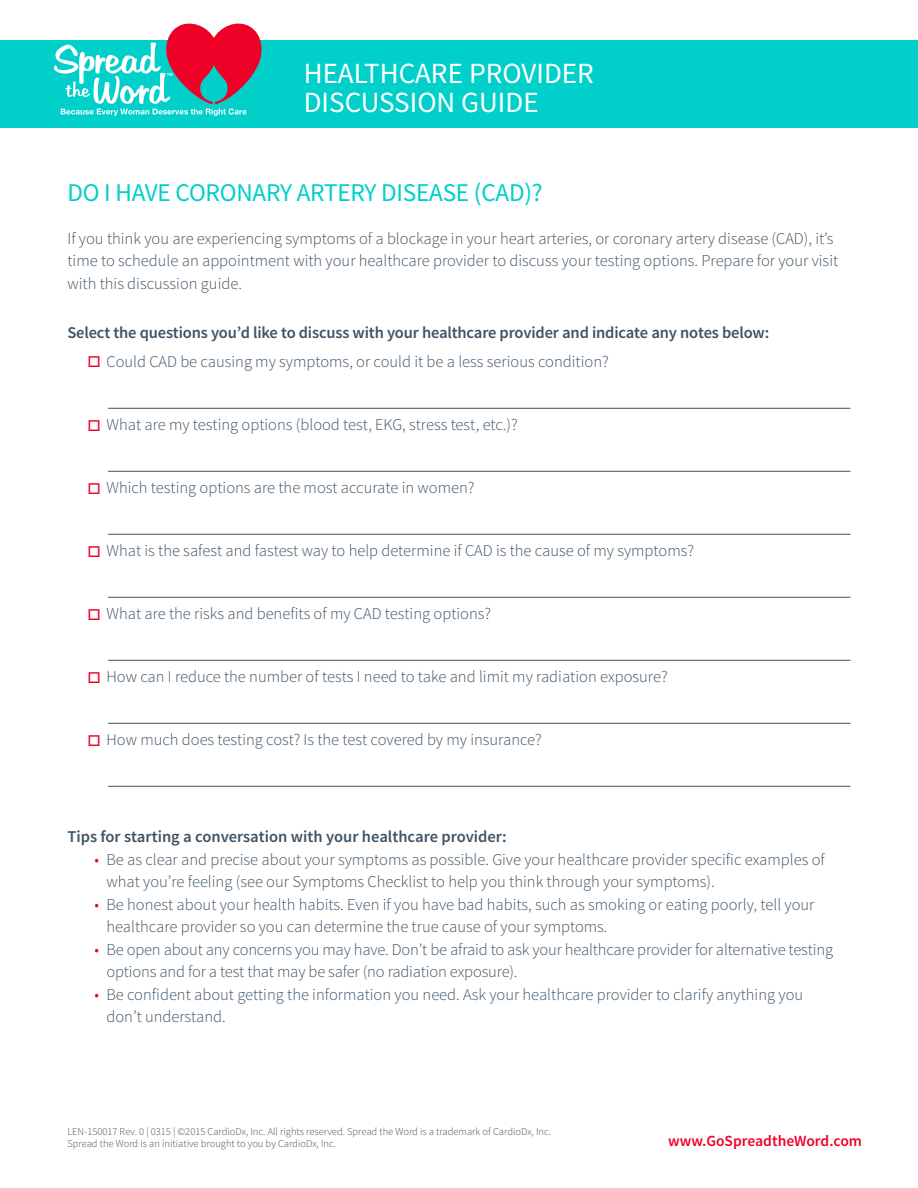
<style>
.page{position:relative;width:918px;height:1188px;background:#fff}
.page>*{position:absolute;margin:0;border:0;box-sizing:border-box;transform-origin:0 0}
.t1{font:29.25px/29.1px "Source Sans Pro";color:#fff}
.t2{font:25.5px "Source Sans Pro";letter-spacing:-.01em;color:#00cfca}
.Body{font:300 16.5px/22.5px "Source Sans Pro";color:#3e5364}
.Bullet_check_with_ru{font:300 16.5px "Source Sans Pro";color:#3e5364}
.Body-2{font:600 16.5px "Source Sans Pro";letter-spacing:-.01em;color:#3e5364}
.t3{font:600 15.6px "Source Sans Pro";color:#ef0027}
.t4{font:300 10.5px/11.6px "Source Sans Pro";color:#3e5364}
.s1{color:#ef0027}
</style>
<div class="page">
<hr style="left:108px;top:408px;width:742px;height:1px;background:#3e5364">
<hr style="left:108px;top:471px;width:742px;height:1px;background:#3e5364">
<hr style="left:108px;top:534px;width:742px;height:1px;background:#3e5364">
<hr style="left:108px;top:597px;width:742px;height:1px;background:#3e5364">
<hr style="left:108px;top:660px;width:742px;height:1px;background:#3e5364">
<hr style="left:108px;top:723px;width:742px;height:1px;background:#3e5364">
<hr style="left:108px;top:786px;width:742px;height:1px;background:#3e5364">
<div style="left:0;top:40px;width:918px;height:88px;background:#00cfca"></div>
<svg style="left:54px;top:23px;width:208px;height:93px"></svg>
<p class="t1" style="left:304px;top:59px;width:292px">HEALTHCARE PROVIDER<br>DISCUSSION GUIDE</p>
<h1 class="t2" style="left:68px;top:176px;width:477px">DO I HAVE CORONARY ARTERY DISEASE (CAD)?</h1>
<p class="Body" style="left:68px;top:227px;width:772px">If you think you are experiencing symptoms of a blockage in your heart arteries, or coronary artery disease (CAD), it’s time to schedule an appointment with your healthcare provider to discuss your testing options. Prepare for your visit with this discussion guide.</p>
<p class="Body-2" style="left:68px;top:322px;width:703px">Select the questions you’d like to discuss with your healthcare provider and indicate any notes below:</p>
<p class="Bullet_check_with_ru" style="left:88px;top:352px;width:523px"><span class="s1">□</span> Could CAD be causing my symptoms, or could it be a less serious condition?</p>
<p class="Bullet_check_with_ru" style="left:88px;top:415px;width:432px"><span class="s1">□</span> What are my testing options (blood test, EKG, stress test, etc.)?</p>
<p class="Bullet_check_with_ru" style="left:88px;top:478px;width:388px"><span class="s1">□</span> Which testing options are the most accurate in women?</p>
<p class="Bullet_check_with_ru" style="left:88px;top:541px;width:608px"><span class="s1">□</span> What is the safest and fastest way to help determine if CAD is the cause of my symptoms?</p>
<p class="Bullet_check_with_ru" style="left:88px;top:604px;width:405px"><span class="s1">□</span> What are the risks and benefits of my CAD testing options?</p>
<p class="Bullet_check_with_ru" style="left:88px;top:667px;width:581px"><span class="s1">□</span> How can I reduce the number of tests I need to take and limit my radiation exposure?</p>
<p class="Bullet_check_with_ru" style="left:88px;top:730px;width:456px"><span class="s1">□</span> How much does testing cost? Is the test covered by my insurance?</p>
<p class="Body-2" style="left:68px;top:826px;width:441px">Tips for starting a conversation with your healthcare provider:</p>
<p class="Body" style="left:106px;top:848px;width:720px;text-indent:-12px"><span class="s1">•</span> Be as clear and precise about your symptoms as possible. Give your healthcare provider specific examples of what you’re feeling (see our Symptoms Checklist to help you think through your symptoms).</p>
<p class="Body" style="left:106px;top:893px;width:710px;text-indent:-12px"><span class="s1">•</span> Be honest about your health habits. Even if you have bad habits, such as smoking or eating poorly, tell your healthcare provider so you can determine the true cause of your symptoms.</p>
<p class="Body" style="left:106px;top:938px;width:728px;text-indent:-12px"><span class="s1">•</span> Be open about any concerns you may have. Don’t be afraid to ask your healthcare provider for alternative testing options and for a test that may be safer (no radiation exposure).</p>
<p class="Body" style="left:106px;top:983px;width:698px;text-indent:-12px"><span class="s1">•</span> Be confident about getting the information you need. Ask your healthcare provider to clarify anything you don’t understand.</p>
<p class="t4" style="left:68px;top:1126px;width:485px">LEN-150017 Rev. 0 | 0315 | ©2015 CardioDx, Inc. All rights reserved. Spread the Word is a trademark of CardioDx, Inc.<br>Spread the Word is an initiative brought to you by CardioDx, Inc.</p>
<p class="t3" style="left:668px;top:1131px;width:195px">www.GoSpreadtheWord.com</p>
</div>
